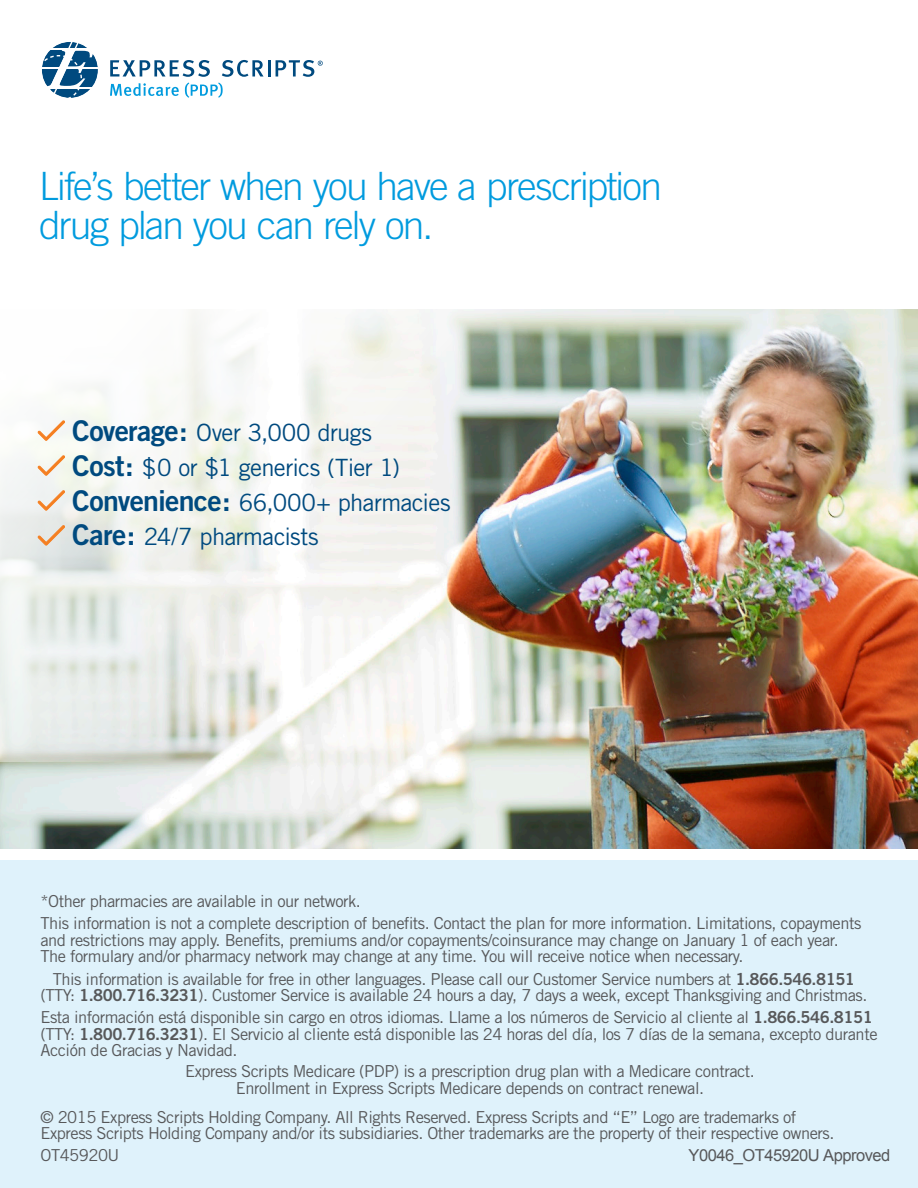
<style>
.page{position:relative;width:918px;height:1188px;background:#fff}
.page>*{position:absolute;margin:0;border:0;box-sizing:border-box;transform-origin:0 0}
.t1{font:300 39px/39px "Trade Gothic";letter-spacing:-.045em;color:#009bde}
.t2{font:23.85px "Trade Gothic";letter-spacing:-.025em;color:#004a7f}
.t3{font:16.5px/16.5px "Trade Gothic";letter-spacing:-.03em;color:#57585a}
.t4{font:16.5px "Arial";letter-spacing:-.03em;color:#57585a}
.s1{font-family:"Trade Gothic Bold Two";font-size:28.65px}
.s2{font-family:"Trade Gothic Bold Two"}
</style>
<div class="page">
<img style="left:0;top:309px;width:918px;height:540px">
<svg style="left:0;top:309px;width:604px;height:452px"></svg>
<div style="left:0;top:861px;width:918px;height:327px;background:#dff2fb"></div>
<svg style="left:110px;top:60px;width:100px;height:17px"></svg>
<svg style="left:222px;top:60px;width:48px;height:17px"></svg>
<svg style="left:276px;top:60px;width:47px;height:17px"></svg>
<svg style="left:42px;top:42px;width:56px;height:56px"></svg>
<svg style="left:110px;top:83px;width:69px;height:13px"></svg>
<svg style="left:185px;top:83px;width:38px;height:15px"></svg>
<svg style="left:37px;top:420px;width:29px;height:21px"></svg>
<svg style="left:37px;top:455px;width:29px;height:21px"></svg>
<svg style="left:37px;top:490px;width:29px;height:21px"></svg>
<svg style="left:37px;top:524px;width:29px;height:22px"></svg>
<p class="t1" style="left:39px;top:166px;width:625px">Life’s better when you have a prescription drug plan you can rely on.</p>
<p class="t2" style="left:72px;top:418px;width:301px"><span class="s1">Coverage:</span> Over 3,000 drugs</p>
<p class="t2" style="left:72px;top:453px;width:329px"><span class="s1">Cost:</span> $0 or $1 generics (Tier 1)</p>
<p class="t2" style="left:72px;top:488px;width:380px"><span class="s1">Convenience:</span> 66,000+ pharmacies</p>
<p class="t2" style="left:72px;top:523px;width:248px"><span class="s1">Care:</span> 24/7 pharmacists</p>
<p class="t3" style="left:40px;top:893px;width:322px">*Other pharmacies are available in our network.</p>
<p class="t3" style="left:40px;top:915px;width:822px">This information is not a complete description of benefits. Contact the plan for more information. Limitations, copayments and restrictions may apply. Benefits, premiums and/or copayments/coinsurance may change on January 1 of each year.<br>The formulary and/or pharmacy network may change at any time. You will receive notice when necessary.</p>
<p class="t3" style="left:41px;top:970px;width:828px;text-align:center">This information is available for free in other languages. Please call our Customer Service numbers at <span class="s2">1.866.546.8151 </span>(TTY: <span class="s2">1.800.716.3231</span>). Customer Service is available 24 hours a day, 7 days a week, except Thanksgiving and Christmas.</p>
<p class="t3" style="left:40px;top:1009px;width:839px">Esta información está disponible sin cargo en otros idiomas. Llame a los números de Servicio al cliente al <span class="s2">1.866.546.8151 </span>(TTY: <span class="s2">1.800.716.3231</span>). El Servicio al cliente está disponible las 24 horas del día, los 7 días de la semana, excepto durante<br>Acción de Gracias y Navidad.</p>
<p class="t3" style="left:185px;top:1063px;width:571px;text-align:center">Express Scripts Medicare (PDP) is a prescription drug plan with a Medicare contract.<br>Enrollment in Express Scripts Medicare depends on contract renewal.</p>
<p class="t3" style="left:41px;top:1108px;width:795px">© 2015 Express Scripts Holding Company. All Rights Reserved. Express Scripts and “E” Logo are trademarks of<br>Express Scripts Holding Company and/or its subsidiaries. Other trademarks are the property of their respective owners.</p>
<p class="t4" style="left:689px;top:1145px;width:203px">Y0046_OT45920U Approved</p>
</div>
